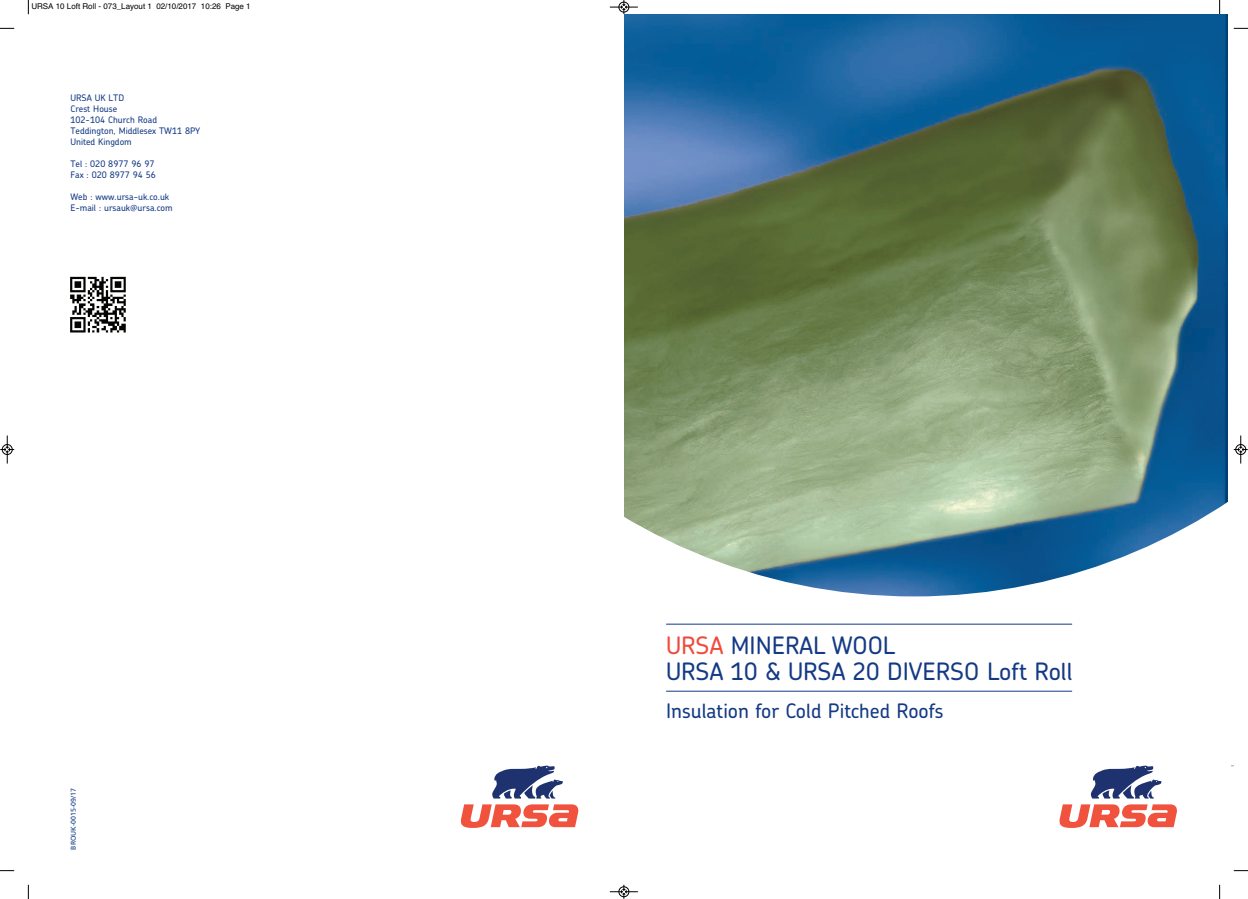
<style>
.page{position:relative;width:1248px;height:899px;background:#fff}
.page>*{position:absolute;margin:0;border:0;box-sizing:border-box;transform-origin:0 0}
.t1{font:500 24px/26px "Chevin Pro";color:#143a85}
.t2{font:500 20px "Chevin Pro";color:#143a85}
.t3{font:500 9px/11px "Chevin";color:#143a85}
.t4{font:8px "Helvetica";color:#000}
.t5{font:7px "Frutiger";color:#143a85}
.s1{color:#ef4b3d}
</style>
<div class="page">
<img style="left:70px;top:276px;width:56px;height:57px">
<svg style="left:1090px;top:765px;width:71px;height:33px"></svg>
<svg style="left:1059px;top:804px;width:117px;height:24px"></svg>
<img style="left:624px;top:14px;width:603px;height:582px">
<hr style="left:666px;top:624px;width:405px;height:1px;background:#143a85">
<hr style="left:666px;top:691px;width:405px;height:1px;background:#143a85">
<svg style="left:492px;top:765px;width:71px;height:33px"></svg>
<svg style="left:460px;top:804px;width:118px;height:24px"></svg>
<svg style="left:28px;top:0;width:1px;height:14px"></svg>
<svg style="left:0;top:28px;width:14px;height:1px"></svg>
<svg style="left:1219px;top:0;width:1px;height:14px"></svg>
<svg style="left:1233px;top:28px;width:14px;height:1px"></svg>
<svg style="left:28px;top:884px;width:1px;height:15px"></svg>
<svg style="left:0;top:870px;width:14px;height:1px"></svg>
<svg style="left:1219px;top:884px;width:1px;height:15px"></svg>
<svg style="left:1233px;top:870px;width:14px;height:1px"></svg>
<svg style="left:610px;top:0;width:28px;height:14px"></svg>
<svg style="left:610px;top:884px;width:28px;height:14px"></svg>
<svg style="left:0;top:435px;width:14px;height:28px"></svg>
<svg style="left:1233px;top:435px;width:14px;height:28px"></svg>
<p class="t4" style="left:31px;top:2px;width:221px">URSA 10 Loft Roll - 073_Layout 1 02/10/2017 10:26 Page 1</p>
<p class="t3" style="left:70px;top:92px;width:131px">URSA UK LTD<br>Crest House<br>102-104 Church Road<br>Teddington, Middlesex TW11 8PY<br>United Kingdom</p>
<p class="t3" style="left:70px;top:158px;width:87px">Tel : 020 8977 96 97<br>Fax : 020 8977 94 56</p>
<p class="t3" style="left:70px;top:191px;width:104px">Web : www.ursa-uk.co.uk<br>E-mail : ursauk@ursa.com</p>
<p class="t5" style="left:70px;top:849px;width:63px;rotate:-90deg">BROUK-0015-09/17</p>
<h1 class="t1" style="left:666px;top:634px;width:408px"><span class="s1">URSA</span> MINERAL WOOL<br>URSA 10 &amp; URSA 20 DIVERSO Loft Roll</h1>
<h2 class="t2" style="left:666px;top:702px;width:279px">Insulation for Cold Pitched Roofs</h2>
</div>
